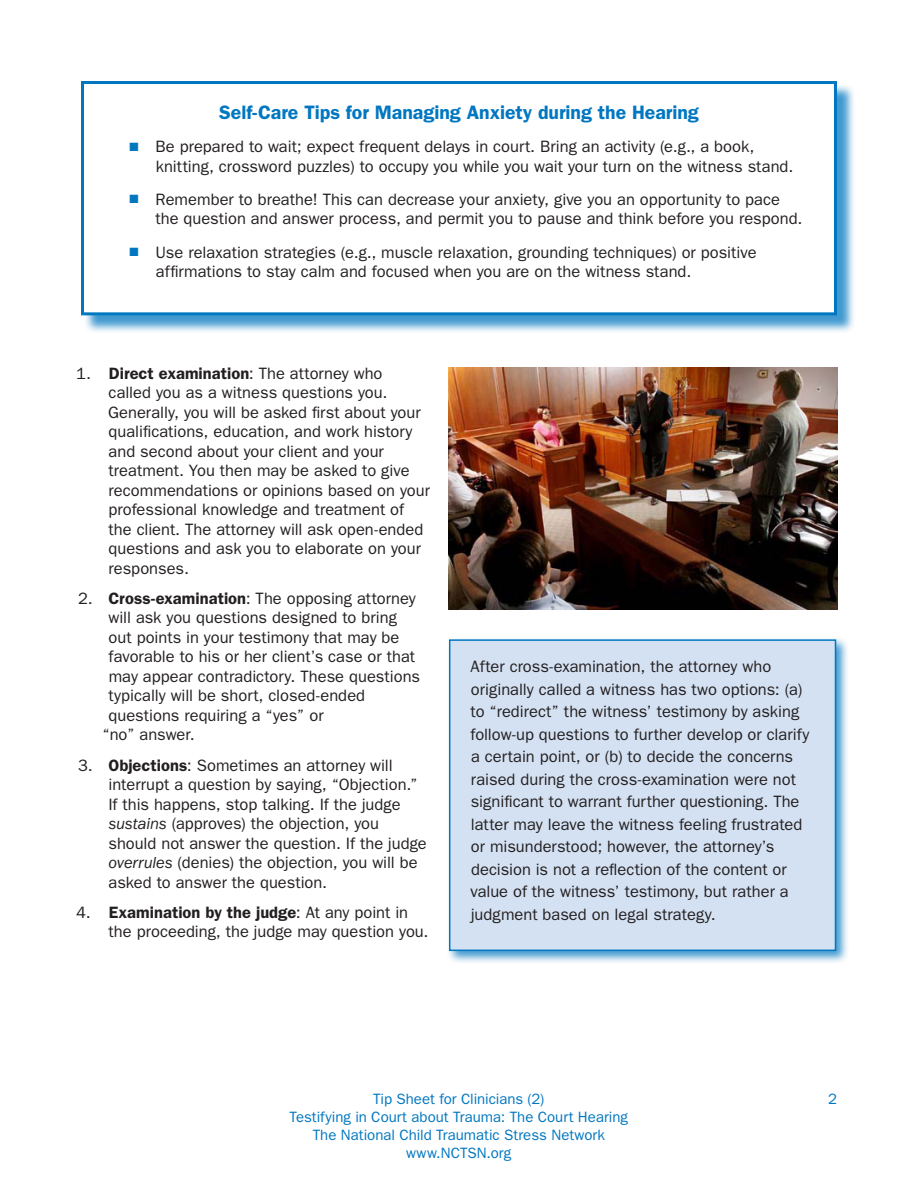
<style>
.page{position:relative;width:918px;height:1188px;background:#fff}
.page>*{position:absolute;margin:0;border:0;box-sizing:border-box;transform-origin:0 0}
.Title_Pg_text{font:600 19.5px "Franklin Gothic";color:#0077c0}
.Title_Pg_text-2{font:16.5px/19.5px "ITC Franklin Gothic Std";color:#231f20}
.Text__bulleted___ext{font:16.5px/19.5px "ITC Franklin Gothic Std";color:#231f20}
.Page_number{font:15px/18px "ITC Franklin Gothic Std";color:#0077c0;text-align:center}
.s1{color:#0077c0}
.s2{font-weight:600}
.s3{font-style:italic}
</style>
<div class="page">
<img style="left:449px;top:367px;width:389px;height:242px">
<div style="left:446px;top:637px;width:404px;height:328px;background:#0077c0;opacity:.75"></div>
<div style="left:450px;top:640px;width:386px;height:310px;background:#d4e1f2"></div>
<div style="left:449px;top:639px;width:387px;height:312px;border:2px solid #0077c0"></div>
<div style="left:83px;top:83px;width:772px;height:251px;background:#0077c0;opacity:.75"></div>
<div style="left:82px;top:82px;width:754px;height:232px;background:#fff"></div>
<div style="left:81px;top:81px;width:756px;height:234px;border:3px solid #0077c0"></div>
<p class="Title_Pg_text" style="left:219px;top:101px;width:481px">Self-Care Tips for Managing Anxiety during the Hearing</p>
<p class="Text__bulleted___ext" style="left:156px;top:137px;width:639px;text-indent:-26px"><span class="s1">■</span> Be prepared to wait; expect frequent delays in court. Bring an activity (e.g., a book, knitting, crossword puzzles) to occupy you while you wait your turn on the witness stand.</p>
<p class="Text__bulleted___ext" style="left:155px;top:190px;width:648px;text-indent:-26px"><span class="s1">■</span> Remember to breathe! This can decrease your anxiety, give you an opportunity to pace the question and answer process, and permit you to pause and think before you respond.</p>
<p class="Text__bulleted___ext" style="left:156px;top:243px;width:602px;text-indent:-27px"><span class="s1">■</span> Use relaxation strategies (e.g., muscle relaxation, grounding techniques) or positive affirmations to stay calm and focused when you are on the witness stand.</p>
<p class="Title_Pg_text-2" style="left:108px;top:363px;width:323px;text-indent:-32px">1. <span class="s2">Direct examination</span>: The attorney who<br>called you as a witness questions you.<br>Generally, you will be asked first about your qualifications, education, and work history and second about your client and your treatment. You then may be asked to give recommendations or opinions based on your professional knowledge and treatment of the client. The attorney will ask open-ended questions and ask you to elaborate on your responses.</p>
<p class="Title_Pg_text-2" style="left:78px;top:589px;width:339px">2. <span class="s2">Cross-examination</span>: The opposing attorney</p>
<p class="Title_Pg_text-2" style="left:109px;top:608px;width:290px">will ask you questions designed to bring</p>
<p class="Title_Pg_text-2" style="left:108px;top:628px;width:293px">out points in your testimony that may be</p>
<p class="Title_Pg_text-2" style="left:109px;top:647px;width:308px">favorable to his or her client’s case or that</p>
<p class="Title_Pg_text-2" style="left:109px;top:667px;width:313px">may appear contradictory. These questions</p>
<p class="Title_Pg_text-2" style="left:108px;top:686px;width:258px">typically will be short, closed-ended</p>
<p class="Title_Pg_text-2" style="left:109px;top:706px;width:217px">questions requiring a “yes” or</p>
<p class="Title_Pg_text-2" style="left:103px;top:725px;width:94px">“no” answer.</p>
<p class="Title_Pg_text-2" style="left:108px;top:755px;width:320px;text-indent:-30px">3. <span class="s2">Objections</span>: Sometimes an attorney will interrupt a question by saying, “Objection.” If this happens, stop talking. If the judge <span class="s3">sustains</span> (approves) the objection, you should not answer the question. If the judge <span class="s3">overrules</span> (denies) the objection, you will be asked to answer the question.</p>
<p class="Title_Pg_text-2" style="left:108px;top:903px;width:322px;text-indent:-32px">4. <span class="s2">Examination by the judge</span>: At any point in the proceeding, the judge may question you.</p>
<p class="Title_Pg_text-2" style="left:470px;top:656px;width:340px;line-height:22.5px">After cross-examination, the attorney who originally called a witness has two options: (a) to “redirect” the witness’ testimony by asking follow-up questions to further develop or clarify a certain point, or (b) to decide the concerns raised during the cross-examination were not significant to warrant further questioning. The latter may leave the witness feeling frustrated or misunderstood; however, the attorney’s decision is not a reflection of the content or value of the witness’ testimony, but rather a judgment based on legal strategy.</p>
<p class="Page_number" style="left:373px;top:1090px;width:173px">Tip Sheet for Clinicians (2)</p>
<p class="Page_number" style="left:828px;top:1090px;width:10px">2</p>
<p class="Page_number" style="left:289px;top:1108px;width:340px">Testifying in Court about Trauma: The Court Hearing<br>The National Child Traumatic Stress Network www.NCTSN.org</p>
</div>
